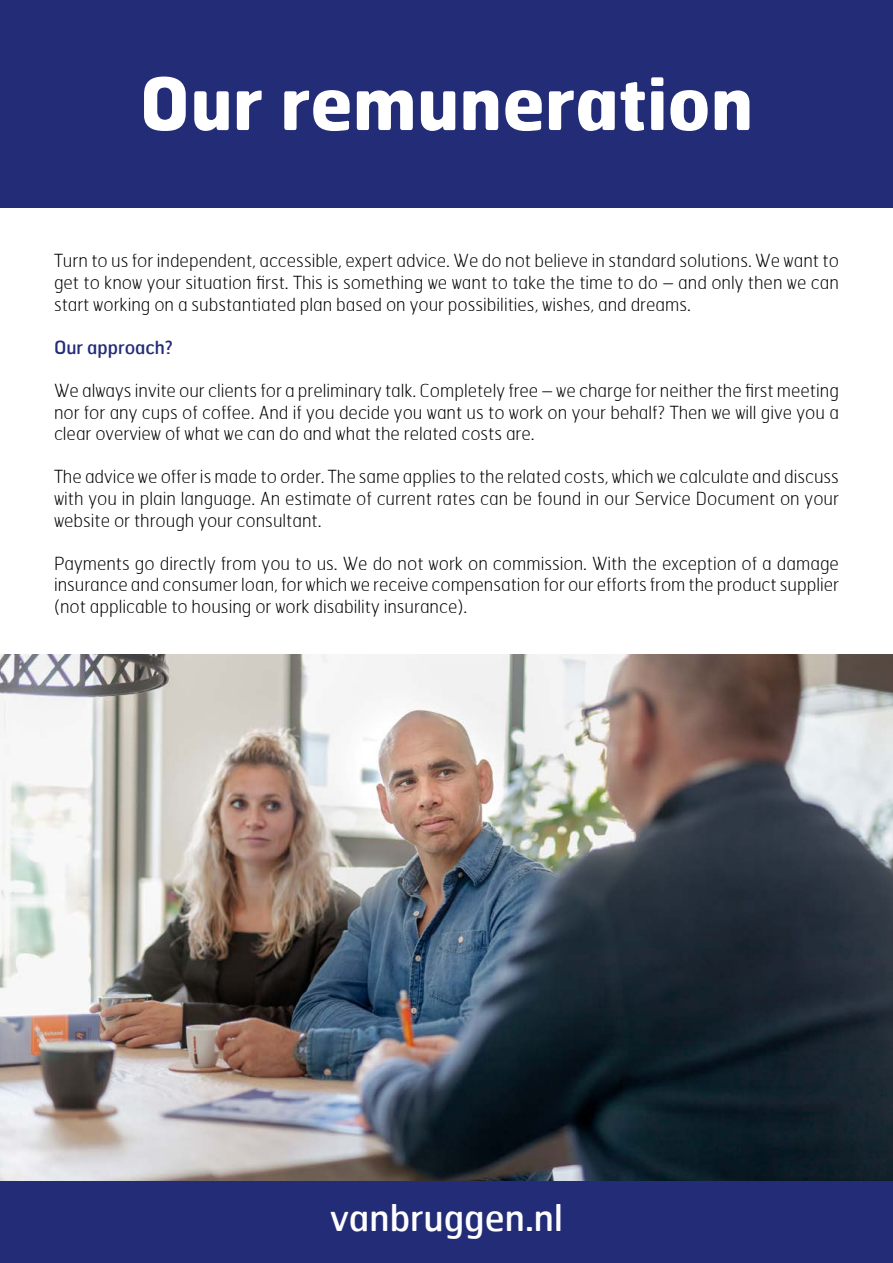
<style>
.page{position:relative;width:893px;height:1263px;background:#fff}
.page>*{position:absolute;margin:0;border:0;box-sizing:border-box;transform-origin:0 0}
.t1{font:700 72px "Hermes";color:#fff}
.t2{font:36px "Hermes";color:#fff}
.t3{font:100 18px/21.6px "Hermes";color:#000;text-align:justify}
.t4{font:18px "Hermes";color:#232c77}
</style>
<div class="page">
<div style="left:0;top:0;width:893px;height:208px;background:#232c77"></div>
<div style="left:0;top:1180px;width:893px;height:83px;background:#232c77"></div>
<img style="left:0;top:655px;width:893px;height:525px">
<h1 class="t1" style="left:139px;top:57px;width:616px">Our remuneration</h1>
<p class="t3" style="left:54px;top:250px;width:786px">Turn to us for independent, accessible, expert advice. We do not believe in standard solutions. We want to get to know your situation first. This is something we want to take the time to do – and only then we can start working on a substantiated plan based on your possibilities, wishes, and dreams.</p>
<p class="t4" style="left:54px;top:336px;width:120px">Our approach?</p>
<p class="t3" style="left:54px;top:379px;width:786px">We always invite our clients for a preliminary talk. Completely free – we charge for neither the first meeting nor for any cups of coffee. And if you decide you want us to work on your behalf? Then we will give you a clear overview of what we can do and what the related costs are.</p>
<p class="t3" style="left:54px;top:466px;width:786px">The advice we offer is made to order. The same applies to the related costs, which we calculate and discuss with you in plain language. An estimate of current rates can be found in our Service Document on your website or through your consultant.</p>
<p class="t3" style="left:54px;top:552px;width:786px">Payments go directly from you to us. We do not work on commission. With the exception of a damage insurance and consumer loan, for which we receive compensation for our efforts from the product supplier (not applicable to housing or work disability insurance).</p>
<h2 class="t2" style="left:330px;top:1195px;width:234px">vanbruggen.nl</h2>
</div>
